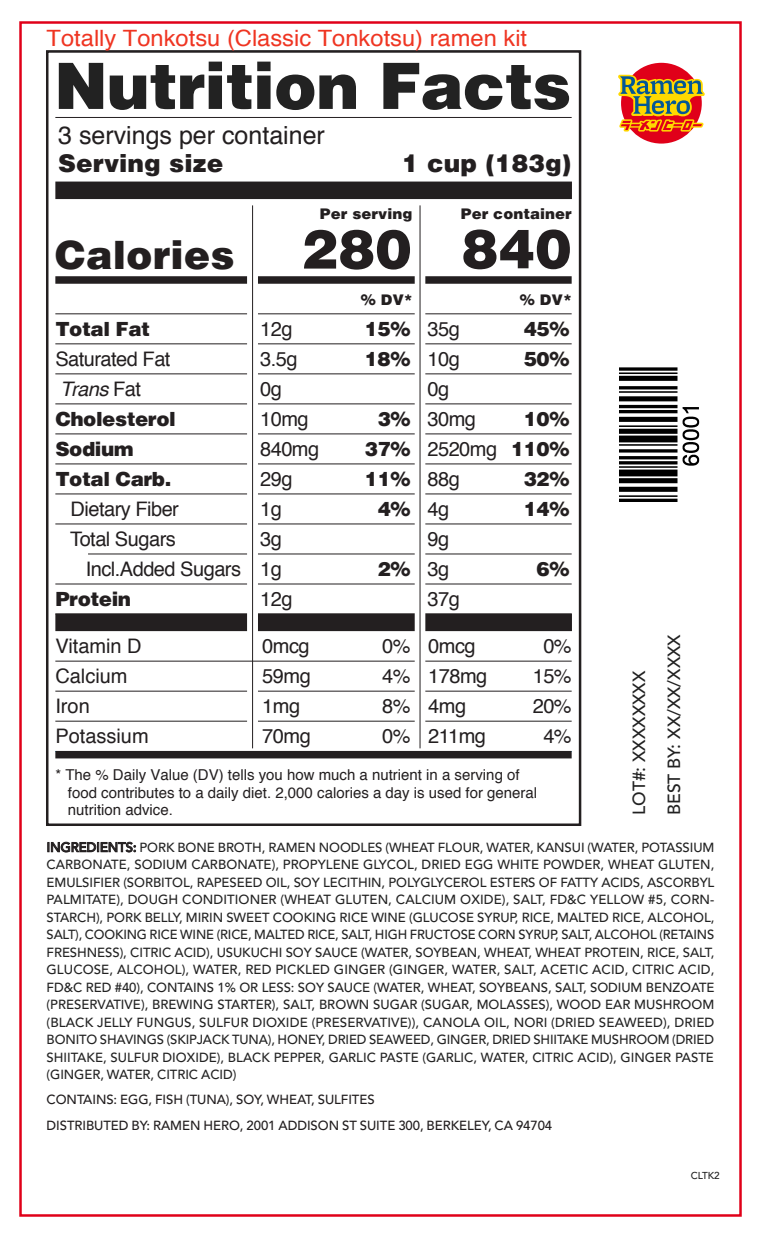
<style>
.page{position:relative;width:765px;height:1238px;background:#fff}
.page>*{position:absolute;margin:0;border:0;box-sizing:border-box;transform-origin:0 0}
.t1{font:900 65px "Helvetica";letter-spacing:-.015em;color:#222}
.t2{font:900 40px "Helvetica";color:#231f20}
.t3{font:25px "Helvetica";color:#231f20}
.t4{font:900 25px "Helvetica";color:#231f20}
.t5{font:22.5px "Helvetica";color:#ef3522;scale:1.05 1}
.t6{font:20px/30px "Helvetica";letter-spacing:-.025em;color:#231f20}
.t7{font:900 20px/30px "Helvetica";letter-spacing:-.025em;color:#231f20}
.t8{font:20px/30px "Helvetica";color:#231f20}
.t9{font:500 17.5px/35px "Avenir LT Std";letter-spacing:-.005em;color:#222}
.t10{font:15px/17.5px "Helvetica";color:#231f20}
.t11{font:900 15px "Helvetica";color:#231f20}
.t12{font:500 13px/17.5px "Avenir LT Std";letter-spacing:-.005em;color:#222;text-align:justify}
.t13{font:500 13px/26px "Avenir LT Std";letter-spacing:-.005em;color:#211d1e}
.t14{font:500 10px "Avenir LT Std";color:#222}
.s1{font-size:55px}
.s2{font-weight:400}
.s3{font-weight:400;font-style:italic}
.s4{font-weight:900}
.s5{color:#231f20}
</style>
<div class="page">
<div style="left:19px;top:21px;width:723px;height:1195px;background:#fff;border:2px solid #e00019"></div>
<svg style="left:48px;top:841px;width:88px;height:11px"></svg>
<div style="left:621px;top:63px;width:81px;height:81px;background:#e00019;border-radius:50%"></div>
<svg style="left:618px;top:75px;width:87px;height:57px"></svg>
<img style="left:619px;top:367px;width:81px;height:134px">
<svg style="left:46px;top:50px;width:536px;height:776px"></svg>
<hr style="left:55px;top:660px;width:517px;height:1px;background:#231f20">
<div style="left:415px;top:205px;width:10px;height:543px;background:#fff"></div>
<hr style="left:420px;top:205px;width:1px;height:543px;background:#231f20">
<h3 class="t5" style="left:47px;top:20px;width:459px">Totally Tonkotsu (Classic Tonkotsu) ramen kit</h3>
<h1 class="t1" style="left:54px;top:47px;width:519px">Nutrition Facts</h1>
<h3 class="t3" style="left:58px;top:116px;width:268px">3 servings per container</h3>
<h3 class="t4" style="left:58px;top:148px;width:167px">Serving size</h3>
<h3 class="t4" style="left:402px;top:148px;width:171px">1 cup (183g)</h3>
<p class="t11" style="left:320px;top:205px;width:94px">Per serving</p>
<p class="t11" style="left:461px;top:205px;width:112px">Per container</p>
<h2 class="t2" style="left:55px;top:230px;width:519px">Calories <span class="s1">280 840</span></h2>
<h3 class="t7" style="left:55px;top:313px;width:96px">Total Fat</h3>
<h3 class="t7" style="left:55px;top:343px;width:122px"><span class="s2">Saturated Fat<br></span><span class="s3">Trans</span> <span class="s2">Fat<br></span>Cholesterol<br>Sodium<br>Total Carb.</h3>
<h3 class="t6" style="left:71px;top:494px;width:110px">Dietary Fiber</h3>
<h3 class="t6" style="left:70px;top:524px;width:107px">Total Sugars</h3>
<h3 class="t6" style="left:86px;top:554px;width:157px">Incl.Added Sugars</h3>
<h3 class="t7" style="left:55px;top:583px;width:77px">Protein</h3>
<h3 class="t8" style="left:55px;top:631px;width:95px">Vitamin D<br>Calcium<br>Iron<br>Potassium</h3>
<p class="t11" style="left:361px;top:290px;width:53px">% DV*</p>
<p class="t11" style="left:520px;top:290px;width:53px">% DV*</p>
<h3 class="t6" style="left:260px;top:314px;width:34px">12g</h3>
<h3 class="t7" style="left:365px;top:313px;width:47px">15%</h3>
<h3 class="t6" style="left:260px;top:344px;width:39px">3.5g</h3>
<h3 class="t7" style="left:365px;top:343px;width:47px">18%</h3>
<h3 class="t6" style="left:260px;top:374px;width:50px">0g<br>10mg</h3>
<h3 class="t7" style="left:378px;top:403px;width:34px">3%</h3>
<h3 class="t6" style="left:260px;top:434px;width:61px">840mg</h3>
<h3 class="t7" style="left:365px;top:433px;width:47px">37%</h3>
<h3 class="t6" style="left:260px;top:464px;width:34px">29g</h3>
<h3 class="t7" style="left:365px;top:463px;width:47px">11%</h3>
<h3 class="t6" style="left:260px;top:494px;width:23px">1g</h3>
<h3 class="t7" style="left:378px;top:493px;width:34px">4%</h3>
<h3 class="t6" style="left:260px;top:524px;width:23px">3g<br>1g</h3>
<h3 class="t7" style="left:378px;top:553px;width:34px">2%</h3>
<h3 class="t6" style="left:427px;top:314px;width:34px">35g</h3>
<h3 class="t7" style="left:524px;top:313px;width:47px">45%</h3>
<h3 class="t6" style="left:427px;top:344px;width:34px">10g</h3>
<h3 class="t7" style="left:524px;top:343px;width:47px">50%</h3>
<h3 class="t6" style="left:427px;top:374px;width:50px">0g<br>30mg</h3>
<h3 class="t6" style="left:427px;top:404px;width:144px;text-align:justify;text-indent:96px"><span class="s4">10% </span>2520mg <span class="s4">110% </span>88g</h3>
<h3 class="t7" style="left:524px;top:463px;width:47px">32%</h3>
<h3 class="t6" style="left:427px;top:494px;width:23px">4g</h3>
<h3 class="t7" style="left:524px;top:493px;width:47px">14%</h3>
<h3 class="t6" style="left:427px;top:524px;width:23px">9g<br>3g</h3>
<h3 class="t7" style="left:537px;top:553px;width:34px">6%</h3>
<h3 class="t6" style="left:260px;top:584px;width:34px">12g</h3>
<h3 class="t6" style="left:427px;top:584px;width:34px">37g</h3>
<h3 class="t6" style="left:262px;top:631px;width:50px">0mcg<br>59mg<br>1mg<br>70mg</h3>
<h3 class="t6" style="left:428px;top:631px;width:61px">0mcg<br>178mg<br>4mg<br>211mg</h3>
<h3 class="t6" style="left:382px;top:631px;width:30px;text-align:justify">0% 4% 8% 0%</h3>
<h3 class="t6" style="left:533px;top:631px;width:41px;text-align:center">0%<br>15%<br>20%<br>4%</h3>
<p class="t10" style="left:68px;top:767px;width:471px;text-indent:-13px">* The % Daily Value (DV) tells you how much a nutrient in a serving of food contributes to a daily diet. 2,000 calories a day is used for general nutrition advice.</p>
<h3 class="t9" style="left:622px;top:815px;width:182px;rotate:-90deg">LOT#: XXXXXXXX<br>BEST BY: XX/XX/XXXX</h3>
<p class="t12" style="left:47px;top:838px;width:669px"><span class="s5">INGREDIENTS:</span> PORK BONE BROTH, RAMEN NOODLES (WHEAT FLOUR, WATER, KANSUI (WATER, POTASSIUM CARBONATE, SODIUM CARBONATE), PROPYLENE GLYCOL, DRIED EGG WHITE POWDER, WHEAT GLUTEN, EMULSIFIER (SORBITOL, RAPESEED OIL, SOY LECITHIN, POLYGLYCEROL ESTERS OF FATTY ACIDS, ASCORBYL PALMITATE), DOUGH CONDITIONER (WHEAT GLUTEN, CALCIUM OXIDE), SALT, FD&amp;C YELLOW #5, CORN-STARCH), PORK BELLY, MIRIN SWEET COOKING RICE WINE (GLUCOSE SYRUP, RICE, MALTED RICE, ALCOHOL, SALT), COOKING RICE WINE (RICE, MALTED RICE, SALT, HIGH FRUCTOSE CORN SYRUP, SALT, ALCOHOL (RETAINS FRESHNESS), CITRIC ACID), USUKUCHI SOY SAUCE (WATER, SOYBEAN, WHEAT, WHEAT PROTEIN, RICE, SALT, GLUCOSE, ALCOHOL), WATER, RED PICKLED GINGER (GINGER, WATER, SALT, ACETIC ACID, CITRIC ACID, FD&amp;C RED #40), CONTAINS 1% OR LESS: SOY SAUCE (WATER, WHEAT, SOYBEANS, SALT, SODIUM BENZOATE (PRESERVATIVE), BREWING STARTER), SALT, BROWN SUGAR (SUGAR, MOLASSES), WOOD EAR MUSHROOM (BLACK JELLY FUNGUS, SULFUR DIOXIDE (PRESERVATIVE)), CANOLA OIL, NORI (DRIED SEAWEED), DRIED BONITO SHAVINGS (SKIPJACK TUNA), HONEY, DRIED SEAWEED, GINGER, DRIED SHIITAKE MUSHROOM (DRIED SHIITAKE, SULFUR DIOXIDE), BLACK PEPPER, GARLIC PASTE (GARLIC, WATER, CITRIC ACID), GINGER PASTE (GINGER, WATER, CITRIC ACID)</p>
<p class="t13" style="left:47px;top:1087px;width:507px">CONTAINS: EGG, FISH (TUNA), SOY, WHEAT, SULFITES<br>DISTRIBUTED BY: RAMEN HERO, 2001 ADDISON ST SUITE 300, BERKELEY, CA 94704</p>
<p class="t14" style="left:691px;top:1169px;width:31px">CLTK2</p>
</div>
